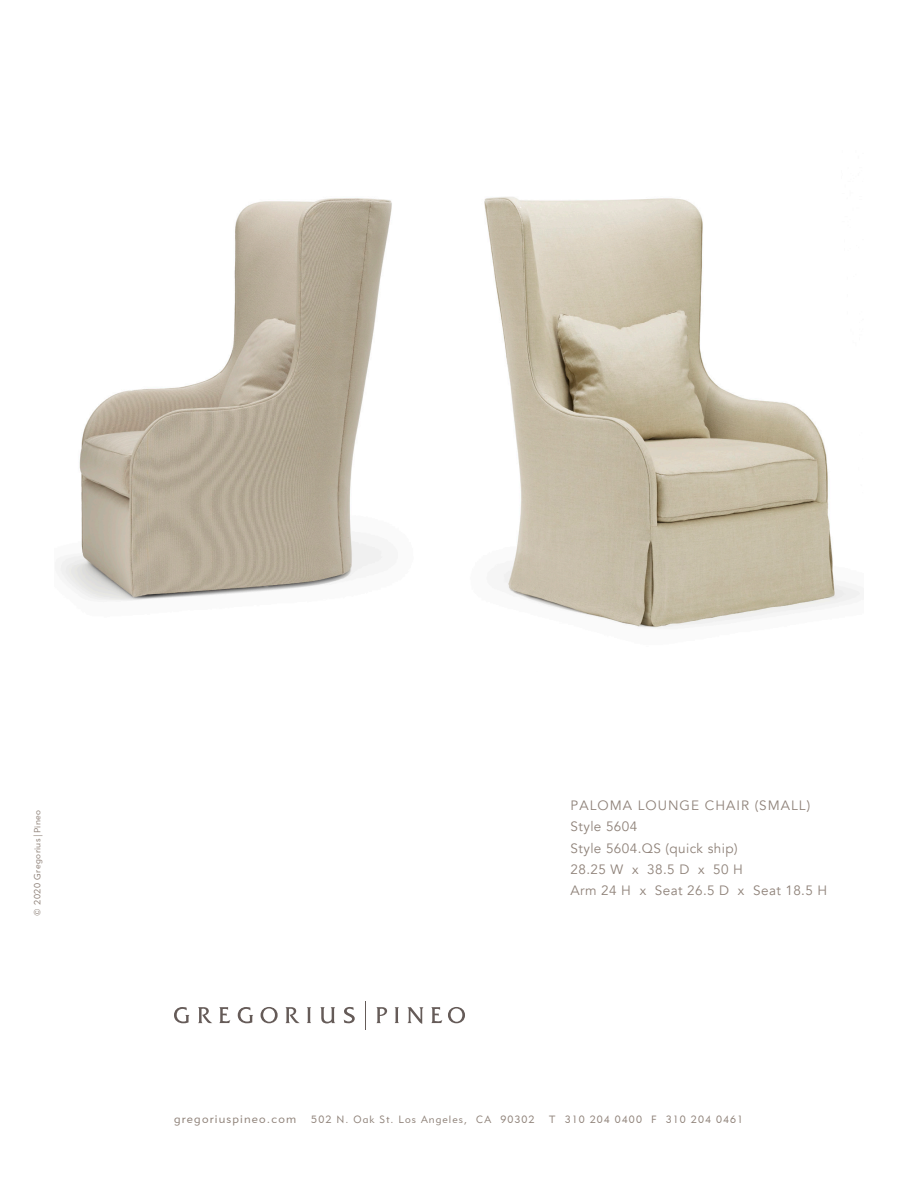
<style>
.page{position:relative;width:918px;height:1188px;background:#fff}
.page>*{position:absolute;margin:0;border:0;box-sizing:border-box;transform-origin:0 0}
.t1{font:13.5px/21.3px "Avenir";letter-spacing:.03em;color:#8f8279}
.t2{font:12px "Geometric 415 BT Lite A";letter-spacing:.1em;color:#8f8279}
.t3{font:10.5px "Geometric 415 BT Lite A";letter-spacing:.1em;color:#8f8279}
.t4{font:9px "Geometric 415 BT Lite A";letter-spacing:.05em;color:#8f8279}
</style>
<div class="page">
<svg style="left:174px;top:1007px;width:15px;height:16px"></svg>
<svg style="left:238px;top:1007px;width:15px;height:16px"></svg>
<svg style="left:261px;top:1007px;width:17px;height:16px"></svg>
<svg style="left:448px;top:1007px;width:17px;height:16px"></svg>
<svg style="left:307px;top:1007px;width:4px;height:16px"></svg>
<svg style="left:395px;top:1007px;width:4px;height:16px"></svg>
<svg style="left:344px;top:1007px;width:11px;height:16px"></svg>
<svg style="left:198px;top:1007px;width:14px;height:16px"></svg>
<svg style="left:285px;top:1007px;width:15px;height:16px"></svg>
<svg style="left:376px;top:1007px;width:11px;height:16px"></svg>
<svg style="left:219px;top:1007px;width:11px;height:16px"></svg>
<svg style="left:431px;top:1007px;width:11px;height:16px"></svg>
<svg style="left:320px;top:1007px;width:15px;height:16px"></svg>
<svg style="left:407px;top:1007px;width:16px;height:17px"></svg>
<svg style="left:365px;top:1001px;width:1px;height:28px"></svg>
<img style="left:60px;top:197px;width:800px;height:432px">
<p class="t4" style="left:32px;top:916px;width:107px;rotate:-90deg">© 2020 Gregorius|Pineo</p>
<p class="t1" style="left:571px;top:795px;width:258px">PALOMA LOUNGE CHAIR (SMALL)<br>Style 5604<br>Style 5604.QS (quick ship)<br>28.25 W x 38.5 D x 50 H<br>Arm 24 H x Seat 26.5 D x Seat 18.5 H</p>
<p class="t2" style="left:174px;top:1112px;width:124px">gregoriuspineo.com</p>
<p class="t3" style="left:311px;top:1113px;width:433px">502 N. Oak St. Los Angeles, CA 90302 T 310 204 0400 F 310 204 0461</p>
</div>
